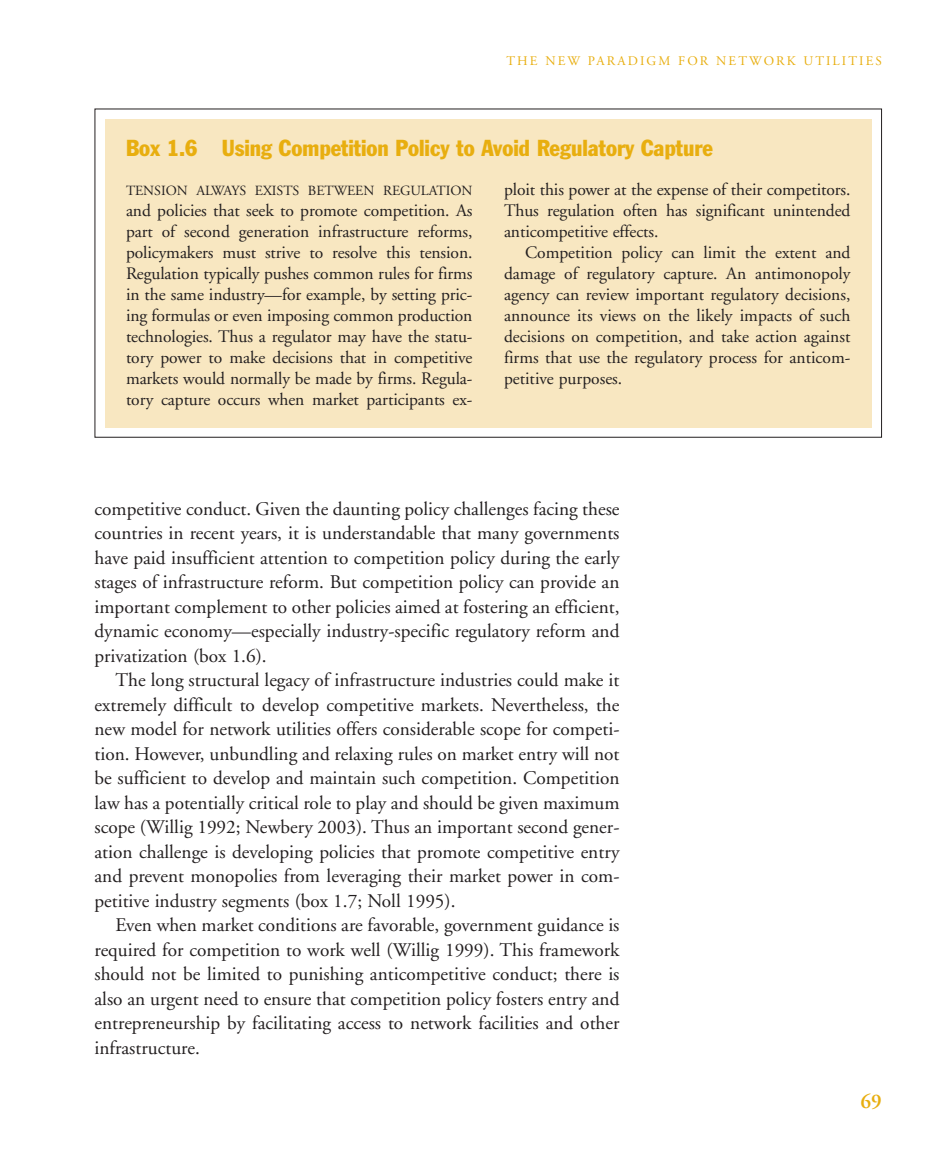
<style>
.page{position:relative;width:945px;height:1166px;background:#fff}
.page>*{position:absolute;margin:0;border:0;box-sizing:border-box;transform-origin:0 0}
.t1{font:condensed 22.75px "Franklin Gothic";color:#e8ae0f}
.t2{font:600 21px "Adobe Garamond";color:#e8ae0f}
.t3{font:19.25px/24.5px "Adobe Garamond";color:#231f20;text-align:justify}
.t4{font:17.5px/21px "Adobe Garamond";letter-spacing:-.005em;color:#231f20;text-align:justify}
.t5{font:14px "Adobe Garamond";letter-spacing:-.005em;color:#231f20}
.t6{font:13.12px "Adobe Garamond";letter-spacing:.16em;color:#e8ae0f}
</style>
<div class="page">
<div style="left:105px;top:119px;width:767px;height:308px;background:#f8e7c1"></div>
<p class="t6" style="left:507px;top:56px;width:377px">THE NEW PARADIGM FOR NETWORK UTILITIES</p>
<p class="t1" style="left:126px;top:140px;width:589px">Box 1.6 Using Competition Policy to Avoid Regulatory Capture</p>
<p class="t5" style="left:126px;top:185px;width:348px">TENSION ALWAYS EXISTS BETWEEN REGULATION</p>
<p class="t4" style="left:126px;top:201px;width:348px">and policies that seek to promote competition. As part of second generation infrastructure reforms, policymakers must strive to resolve this tension.<br>Regulation typically pushes common rules for firms in the same industry—for example, by setting pric&shy;ing formulas or even imposing common production technologies. Thus a regulator may have the statu&shy;tory power to make decisions that in competitive markets would normally be made by firms. Regula&shy;tory capture occurs when market participants ex-</p>
<p class="t4" style="left:504px;top:180px;width:348px">ploit this power at the expense of their competitors.<br>Thus regulation often has significant unintended anticompetitive effects.</p>
<p class="t4" style="left:504px;top:243px;width:348px;text-indent:21px">Competition policy can limit the extent and damage of regulatory capture. An antimonopoly agency can review important regulatory decisions, announce its views on the likely impacts of such decisions on competition, and take action against firms that use the regulatory process for anticom&shy;petitive purposes.</p>
<p class="t3" style="left:94px;top:498px;width:527px">competitive conduct. Given the daunting policy challenges facing these countries in recent years, it is understandable that many governments have paid insufficient attention to competition policy during the early stages of infrastructure reform. But competition policy can provide an important complement to other policies aimed at fostering an efficient, dynamic economy—especially industry-specific regulatory reform and privatization (box 1.6).</p>
<p class="t3" style="left:94px;top:669px;width:527px;text-indent:21px">The long structural legacy of infrastructure industries could make it extremely difficult to develop competitive markets. Nevertheless, the new model for network utilities offers considerable scope for competi&shy;tion. However, unbundling and relaxing rules on market entry will not be sufficient to develop and maintain such competition. Competition law has a potentially critical role to play and should be given maximum scope (Willig 1992; Newbery 2003). Thus an important second gener&shy;ation challenge is developing policies that promote competitive entry and prevent monopolies from leveraging their market power in com&shy;petitive industry segments (box 1.7; Noll 1995).</p>
<p class="t3" style="left:94px;top:914px;width:527px;text-indent:21px">Even when market conditions are favorable, government guidance is required for competition to work well (Willig 1999). This framework should not be limited to punishing anticompetitive conduct; there is also an urgent need to ensure that competition policy fosters entry and entrepreneurship by facilitating access to network facilities and other infrastructure.</p>
<p class="t2" style="left:861px;top:1092px;width:23px">69</p>
</div>
